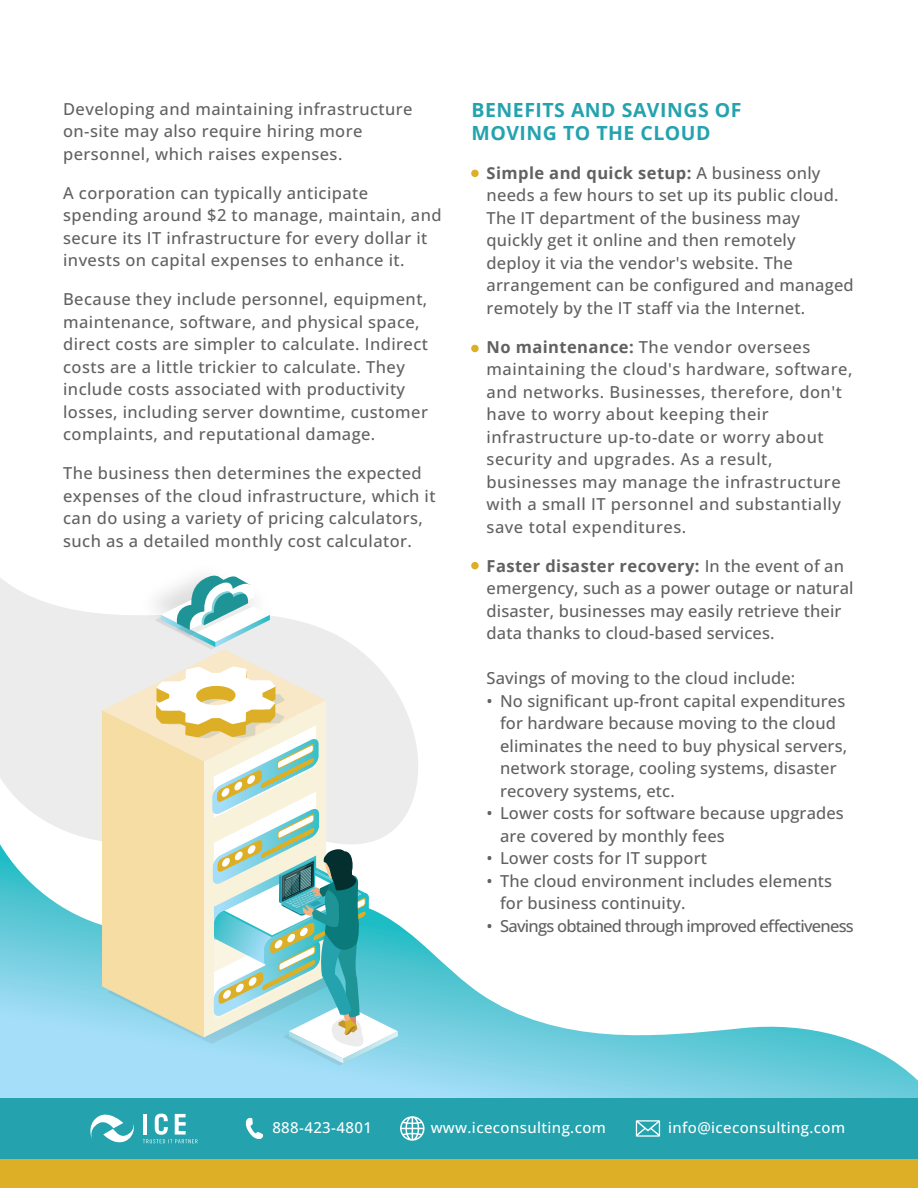
<style>
.page{position:relative;width:918px;height:1188px;background:#fff}
.page>*{position:absolute;margin:0;border:0;box-sizing:border-box;transform-origin:0 0}
.t1{font:700 19.5px/22.5px "Open Sans";letter-spacing:.025em;color:#24a3af}
.t2{font:500 16.5px/22.5px "Open Sans";letter-spacing:.025em;color:#606160}
.t3{font:500 16.5px/22.5px "Open Sans";letter-spacing:.005em;color:#606160}
.t4{font:500 16.5px "Open Sans";letter-spacing:-.045em;color:#606160}
.t5{font:500 15px "Open Sans";letter-spacing:.025em;color:#fff}
.s1{font-weight:700}
</style>
<div class="page">
<svg style="left:0;top:844px;width:918px;height:254px"></svg>
<div style="left:0;top:1098px;width:918px;height:61px;background:#24a3af"></div>
<div style="left:0;top:1159px;width:918px;height:29px;background:#dcaf26"></div>
<svg style="left:90px;top:1114px;width:44px;height:29px"></svg>
<svg style="left:143px;top:1114px;width:55px;height:29px"></svg>
<hr style="left:143px;top:1114px;width:4px;height:21px;background:#fff">
<svg style="left:400px;top:1116px;width:25px;height:25px"></svg>
<svg style="left:245px;top:1118px;width:18px;height:21px"></svg>
<svg style="left:636px;top:1120px;width:24px;height:17px"></svg>
<div style="left:471px;top:562px;width:8px;height:7px;background:#dcaf26;border-radius:50%"></div>
<div style="left:471px;top:345px;width:8px;height:7px;background:#dcaf26;border-radius:50%"></div>
<div style="left:471px;top:170px;width:8px;height:7px;background:#dcaf26;border-radius:50%"></div>
<svg style="left:0;top:578px;width:418px;height:263px;fill:#ececec"></svg>
<svg style="left:102px;top:575px;width:296px;height:491px"></svg>
<p class="t2" style="left:63px;top:97px;width:351px">Developing and maintaining infrastructure on-site may also require hiring more personnel, which raises expenses.</p>
<p class="t2" style="left:63px;top:181px;width:380px">A corporation can typically anticipate spending around $2 to manage, maintain, and secure its IT infrastructure for every dollar it invests on capital expenses to enhance it.</p>
<p class="t2" style="left:63px;top:288px;width:366px">Because they include personnel, equipment, maintenance, software, and physical space, direct costs are simpler to calculate. Indirect costs are a little trickier to calculate. They include costs associated with productivity losses, including server downtime, customer complaints, and reputational damage.</p>
<p class="t2" style="left:63px;top:462px;width:374px">The business then determines the expected expenses of the cloud infrastructure, which it can do using a variety of pricing calculators, such as a detailed monthly cost calculator.</p>
<p class="t1" style="left:472px;top:98px;width:271px">BENEFITS AND SAVINGS OF<br>MOVING TO THE CLOUD</p>
<p class="t2" style="left:487px;top:161px;width:369px"><span class="s1">Simple and quick setup:</span> A business only needs a few hours to set up its public cloud.<br>The IT department of the business may quickly get it online and then remotely<br>deploy it via the vendor's website. The arrangement can be configured and managed remotely by the IT staff via the Internet.</p>
<p class="t2" style="left:487px;top:335px;width:367px"><span class="s1">No maintenance:</span> The vendor oversees maintaining the cloud's hardware, software, and networks. Businesses, therefore, don't have to worry about keeping their infrastructure up-to-date or worry about security and upgrades. As a result, businesses may manage the infrastructure with a small IT personnel and substantially save total expenditures.</p>
<p class="t3" style="left:487px;top:554px;width:368px"><span class="s1">Faster disaster recovery:</span> In the event of an emergency, such as a power outage or natural disaster, businesses may easily retrieve their data thanks to cloud-based services.</p>
<p class="t3" style="left:487px;top:667px;width:310px">Savings of moving to the cloud include:</p>
<p class="t3" style="left:500px;top:689px;width:349px;text-indent:-13px">• No significant up-front capital expenditures for hardware because moving to the cloud eliminates the need to buy physical servers, network storage, cooling systems, disaster recovery systems, etc.</p>
<p class="t3" style="left:500px;top:802px;width:345px;text-indent:-13px">• Lower costs for software because upgrades are covered by monthly fees</p>
<p class="t3" style="left:487px;top:847px;width:222px">• Lower costs for IT support</p>
<p class="t3" style="left:500px;top:869px;width:334px;text-indent:-13px">• The cloud environment includes elements for business continuity.</p>
<p class="t4" style="left:487px;top:914px;width:369px">• Savings obtained through improved effectiveness</p>
<p class="t5" style="left:272px;top:1117px;width:101px">888-423-4801</p>
<p class="t5" style="left:431px;top:1117px;width:177px">www.iceconsulting.com</p>
<p class="t5" style="left:668px;top:1117px;width:178px">info@iceconsulting.com</p>
</div>
